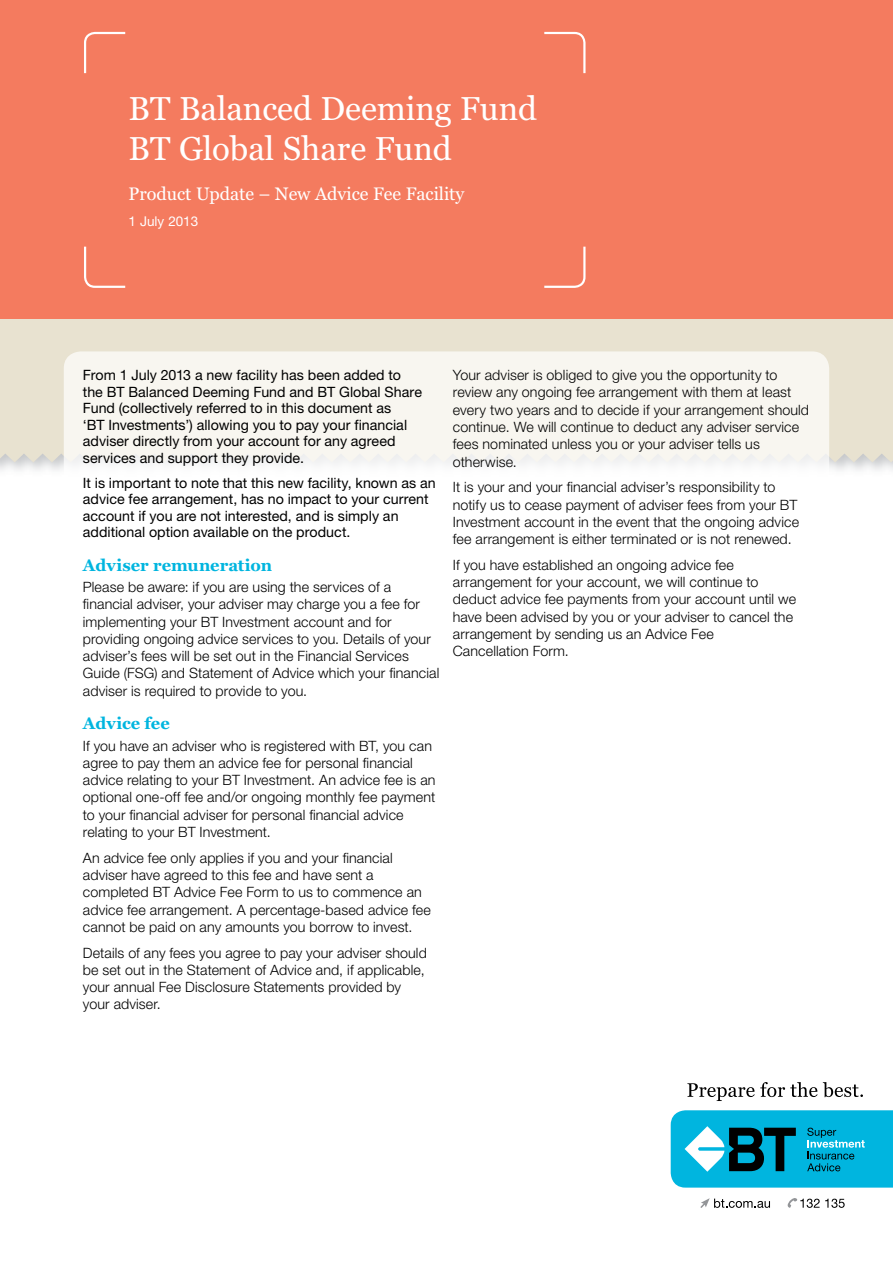
<style>
.page{position:relative;width:893px;height:1263px;background:#fff}
.page>*{position:absolute;margin:0;border:0;box-sizing:border-box;transform-origin:0 0}
.t1{font:33px/40.5px "Georgia";letter-spacing:-.005em;color:#fff}
.t2{font:18px "Georgia";letter-spacing:-.005em;color:#fff}
.t3{font:700 16.5px "Georgia";color:#00b5df}
.t4{font:300 14.25px/17.2px "Helvetica Neue LT Std";letter-spacing:.01em;color:#000}
.t5{font:14.25px/16.5px "Helvetica Neue LT Std";color:#000}
.t6{font:13.5px "Helvetica Neue LT Std";letter-spacing:-.005em;color:#fff}
</style>
<div class="page">
<div style="left:0;top:318px;width:893px;height:144px;background:#e8e2d0"></div>
<div style="left:64px;top:351px;width:765px;height:113px;background:#f8f6f0"></div>
<div style="left:0;top:0;width:893px;height:318px;background:#f47b5f"></div>
<svg style="left:84px;top:32px;width:41px;height:41px"></svg>
<svg style="left:544px;top:32px;width:41px;height:41px"></svg>
<svg style="left:84px;top:247px;width:41px;height:41px"></svg>
<svg style="left:544px;top:247px;width:41px;height:41px"></svg>
<svg style="left:671px;top:1110px;width:222px;height:77px"></svg>
<svg style="left:687px;top:1082px;width:176px;height:19px"></svg>
<svg style="left:700px;top:1198px;width:70px;height:10px"></svg>
<svg style="left:787px;top:1198px;width:58px;height:10px"></svg>
<h1 class="t1" style="left:129px;top:89px;width:410px">BT Balanced Deeming Fund<br>BT Global Share Fund</h1>
<p class="t2" style="left:129px;top:183px;width:337px">Product Update – New Advice Fee Facility</p>
<p class="t6" style="left:129px;top:214px;width:71px">1 July 2013</p>
<p class="t5" style="left:83px;top:367px;width:341px">From 1 July 2013 a new facility has been added to the BT Balanced Deeming Fund and BT Global Share Fund (collectively referred to in this document as<br>‘BT Investments’) allowing you to pay your financial adviser directly from your account for any agreed services and support they provide.</p>
<p class="t5" style="left:83px;top:474px;width:354px">It is important to note that this new facility, known as an advice fee arrangement, has no impact to your current account if you are not interested, and is simply an additional option available on the product.</p>
<p class="t3" style="left:83px;top:554px;width:191px">Adviser remuneration</p>
<p class="t4" style="left:83px;top:578px;width:358px">Please be aware: if you are using the services of a financial adviser, your adviser may charge you a fee for implementing your BT Investment account and for providing ongoing advice services to you. Details of your adviser’s fees will be set out in the Financial Services Guide (FSG) and Statement of Advice which your financial adviser is required to provide to you.</p>
<p class="t3" style="left:83px;top:713px;width:88px">Advice fee</p>
<p class="t4" style="left:83px;top:737px;width:354px">If you have an adviser who is registered with BT, you can agree to pay them an advice fee for personal financial advice relating to your BT Investment. An advice fee is an optional one-off fee and/or ongoing monthly fee payment to your financial adviser for personal financial advice relating to your BT Investment.</p>
<p class="t4" style="left:83px;top:849px;width:350px">An advice fee only applies if you and your financial adviser have agreed to this fee and have sent a completed BT Advice Fee Form to us to commence an advice fee arrangement. A percentage-based advice fee cannot be paid on any amounts you borrow to invest.</p>
<p class="t4" style="left:83px;top:943px;width:345px">Details of any fees you agree to pay your adviser should be set out in the Statement of Advice and, if applicable, your annual Fee Disclosure Statements provided by your adviser.</p>
<p class="t4" style="left:453px;top:366px;width:358px">Your adviser is obliged to give you the opportunity to review any ongoing fee arrangement with them at least every two years and to decide if your arrangement should continue. We will continue to deduct any adviser service fees nominated unless you or your adviser tells us otherwise.</p>
<p class="t4" style="left:453px;top:478px;width:348px">It is your and your financial adviser’s responsibility to notify us to cease payment of adviser fees from your BT Investment account in the event that the ongoing advice fee arrangement is either terminated or is not renewed.</p>
<p class="t4" style="left:453px;top:556px;width:345px">If you have established an ongoing advice fee arrangement for your account, we will continue to deduct advice fee payments from your account until we have been advised by you or your adviser to cancel the arrangement by sending us an Advice Fee<br>Cancellation Form.</p>
</div>
